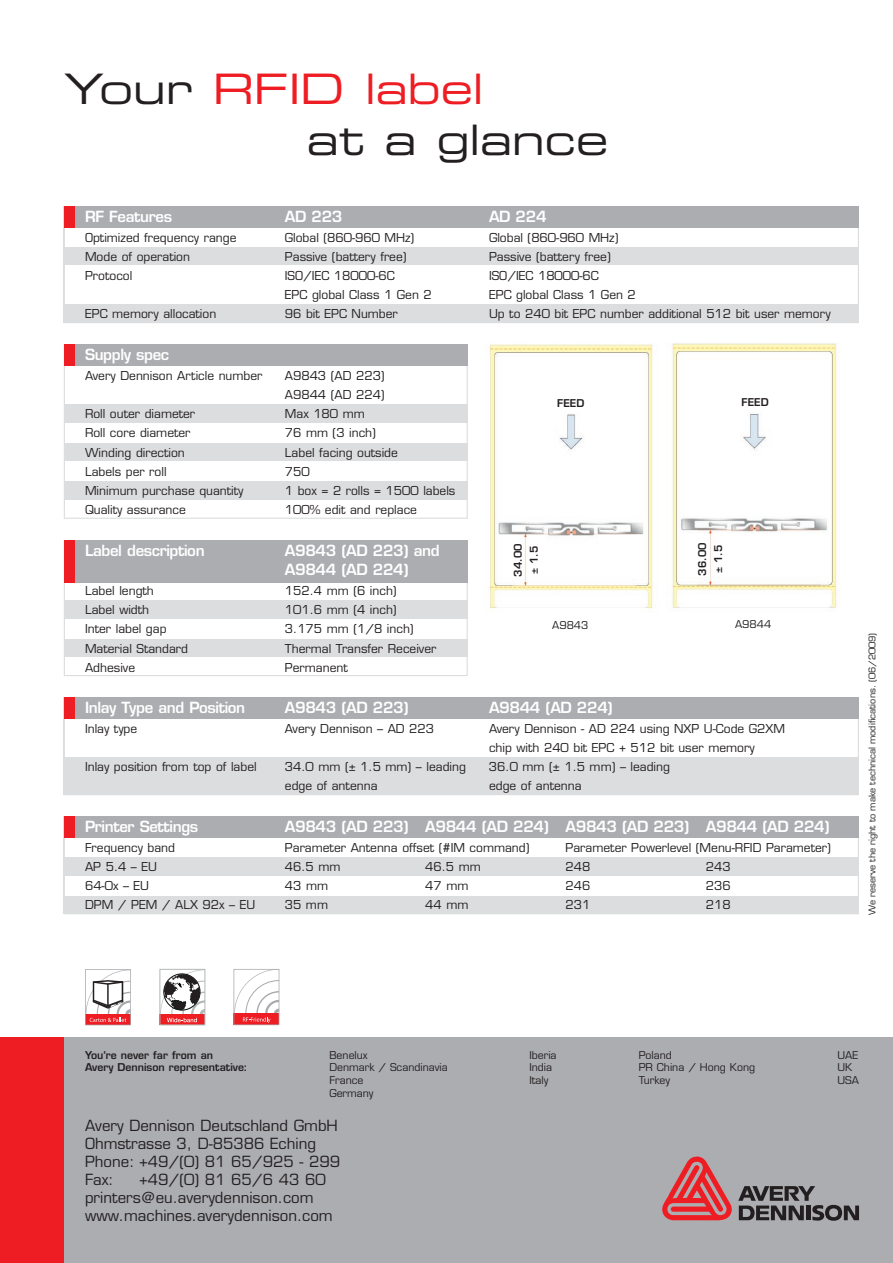
<style>
.page{position:relative;width:893px;height:1263px;background:#fff}
.page>*{position:absolute;margin:0;border:0;box-sizing:border-box;transform-origin:0 0}
.t1{font:42px/51px "Eurostile Extended Two";letter-spacing:-.01em;color:#231f20}
.t2{font:600 15px/19.5px "Eurostile";letter-spacing:-.025em;color:#fff}
.t3{font:15px/18px "Eurostile";color:#231f20}
.t4{font:12px/19.2px "Eurostile";color:#231f20}
.t5{font:10.5px/12.6px "Eurostile";color:#231f20}
.t6{font:600 10.5px/16.2px "Eurostile";color:#231f20}
.t7{font:9px "Eurostile";color:#231f20}
.s1{color:#ee1d23}
</style>
<div class="page">
<svg style="left:85px;top:969px;width:46px;height:56px"></svg>
<svg style="left:162px;top:1022px;width:41px;height:1px"></svg>
<svg style="left:160px;top:969px;width:45px;height:53px"></svg>
<svg style="left:64px;top:227px;width:795px;height:96px"></svg>
<svg style="left:64px;top:366px;width:404px;height:153px"></svg>
<svg style="left:64px;top:583px;width:404px;height:93px"></svg>
<div style="left:64px;top:206px;width:795px;height:21px;background:#acadb1"></div>
<div style="left:64px;top:344px;width:404px;height:22px;background:#acadb1"></div>
<div style="left:64px;top:540px;width:404px;height:43px;background:#acadb1"></div>
<div style="left:64px;top:206px;width:10px;height:21px;background:#ee1d23"></div>
<div style="left:64px;top:344px;width:10px;height:22px;background:#ee1d23"></div>
<div style="left:64px;top:540px;width:10px;height:43px;background:#ee1d23"></div>
<svg style="left:234px;top:969px;width:45px;height:56px"></svg>
<div style="left:0;top:1037px;width:149px;height:226px;background:#ee1d23"></div>
<div style="left:64px;top:1037px;width:829px;height:226px;background:#acadb1"></div>
<svg style="left:738px;top:1186px;width:121px;height:35px"></svg>
<svg style="left:662px;top:1157px;width:70px;height:63px"></svg>
<svg style="left:64px;top:719px;width:795px;height:76px;fill:#dddee0"></svg>
<svg style="left:64px;top:838px;width:795px;height:76px"></svg>
<div style="left:64px;top:697px;width:795px;height:22px;background:#acadb1"></div>
<div style="left:64px;top:816px;width:795px;height:22px;background:#acadb1"></div>
<div style="left:64px;top:697px;width:10px;height:22px;background:#ee1d23"></div>
<div style="left:64px;top:816px;width:10px;height:22px;background:#ee1d23"></div>
<img style="left:489px;top:344px;width:164px;height:265px">
<img style="left:672px;top:343px;width:165px;height:265px">
<h1 class="t1" style="left:307px;top:63px;width:303px;text-indent:-243px">Your <span class="s1">RFID label<br></span>at a glance</h1>
<p class="t2" style="left:85px;top:206px;width:89px">RF Features</p>
<p class="t2" style="left:285px;top:206px;width:59px">AD 223</p>
<p class="t2" style="left:489px;top:206px;width:59px">AD 224</p>
<p class="t4" style="left:85px;top:228px;width:153px">Optimized frequency range</p>
<p class="t4" style="left:285px;top:228px;width:131px">Global (860-960 MHz)</p>
<p class="t4" style="left:489px;top:228px;width:131px">Global (860-960 MHz)</p>
<p class="t4" style="left:85px;top:247px;width:107px">Mode of operation</p>
<p class="t4" style="left:285px;top:247px;width:123px">Passive (battery free)</p>
<p class="t4" style="left:489px;top:247px;width:123px">Passive (battery free)</p>
<p class="t4" style="left:85px;top:266px;width:49px">Protocol</p>
<p class="t4" style="left:285px;top:266px;width:111px">ISO/IEC 18000-6C</p>
<p class="t4" style="left:489px;top:266px;width:111px">ISO/IEC 18000-6C</p>
<p class="t4" style="left:285px;top:285px;width:148px">EPC global Class 1 Gen 2</p>
<p class="t4" style="left:489px;top:285px;width:148px">EPC global Class 1 Gen 2</p>
<p class="t4" style="left:85px;top:304px;width:133px">EPC memory allocation</p>
<p class="t4" style="left:285px;top:304px;width:114px">96 bit EPC Number</p>
<p class="t4" style="left:489px;top:304px;width:343px">Up to 240 bit EPC number additional 512 bit user memory</p>
<p class="t2" style="left:85px;top:345px;width:86px">Supply spec</p>
<p class="t4" style="left:85px;top:366px;width:179px">Avery Dennison Article number</p>
<p class="t4" style="left:285px;top:366px;width:101px">A9843 (AD 223)<br>A9844 (AD 224)</p>
<p class="t4" style="left:85px;top:404px;width:112px">Roll outer diameter</p>
<p class="t4" style="left:285px;top:404px;width:81px">Max 180 mm</p>
<p class="t4" style="left:85px;top:423px;width:107px">Roll core diameter</p>
<p class="t4" style="left:285px;top:423px;width:93px">76 mm (3 inch)</p>
<p class="t4" style="left:85px;top:442px;width:101px">Winding direction</p>
<p class="t4" style="left:285px;top:442px;width:115px">Label facing outside</p>
<p class="t4" style="left:85px;top:462px;width:83px">Labels per roll</p>
<p class="t4" style="left:285px;top:462px;width:26px">750</p>
<p class="t4" style="left:85px;top:481px;width:160px">Minimum purchase quantity</p>
<p class="t4" style="left:285px;top:481px;width:172px">1 box = 2 rolls = 1500 labels</p>
<p class="t4" style="left:85px;top:500px;width:102px">Quality assurance</p>
<p class="t4" style="left:285px;top:500px;width:134px">100% edit and replace</p>
<p class="t2" style="left:85px;top:540px;width:121px">Label description</p>
<p class="t2" style="left:285px;top:540px;width:156px">A9843 (AD 223) and<br>A9844 (AD 224)</p>
<p class="t4" style="left:85px;top:581px;width:70px">Label length</p>
<p class="t4" style="left:285px;top:581px;width:113px">152.4 mm (6 inch)</p>
<p class="t4" style="left:85px;top:600px;width:66px">Label width</p>
<p class="t4" style="left:285px;top:600px;width:113px">101.6 mm (4 inch)</p>
<p class="t4" style="left:85px;top:619px;width:83px">Inter label gap</p>
<p class="t4" style="left:285px;top:619px;width:130px">3.175 mm (1/8 inch)</p>
<p class="t4" style="left:85px;top:638px;width:105px">Material Standard</p>
<p class="t4" style="left:285px;top:638px;width:153px">Thermal Transfer Receiver</p>
<p class="t4" style="left:85px;top:658px;width:52px">Adhesive</p>
<p class="t4" style="left:285px;top:658px;width:64px">Permanent</p>
<p class="t6" style="left:742px;top:394px;width:29px">FEED</p>
<p class="t6" style="left:557px;top:395px;width:29px">FEED</p>
<p class="t6" style="left:694px;top:575px;width:35px;rotate:-90deg">36.00 ± 1.5</p>
<p class="t6" style="left:510px;top:577px;width:35px;rotate:-90deg">34.00 ± 1.5</p>
<p class="t5" style="left:735px;top:618px;width:38px">A9844</p>
<p class="t5" style="left:552px;top:619px;width:38px">A9843</p>
<p class="t2" style="left:85px;top:697px;width:162px">Inlay Type and Position</p>
<p class="t2" style="left:285px;top:697px;width:125px">A9843 (AD 223)</p>
<p class="t2" style="left:489px;top:697px;width:125px">A9844 (AD 224)</p>
<p class="t4" style="left:85px;top:719px;width:54px">Inlay type</p>
<p class="t4" style="left:285px;top:719px;width:151px">Avery Dennison – AD 223</p>
<p class="t4" style="left:489px;top:719px;width:297px">Avery Dennison - AD 224 using NXP U-Code G2XM chip with 240 bit EPC + 512 bit user memory</p>
<p class="t4" style="left:85px;top:757px;width:173px">Inlay position from top of label</p>
<p class="t4" style="left:285px;top:757px;width:183px">34.0 mm (± 1.5 mm) – leading</p>
<p class="t4" style="left:489px;top:757px;width:183px">36.0 mm (± 1.5 mm) – leading</p>
<p class="t4" style="left:285px;top:776px;width:94px">edge of antenna</p>
<p class="t4" style="left:489px;top:776px;width:94px">edge of antenna</p>
<p class="t2" style="left:85px;top:816px;width:115px">Printer Settings</p>
<p class="t2" style="left:285px;top:816px;width:546px">A9843 (AD 223) A9844 (AD 224) A9843 (AD 223) A9844 (AD 224)</p>
<p class="t4" style="left:85px;top:838px;width:92px">Frequency band</p>
<p class="t4" style="left:285px;top:838px;width:246px">Parameter Antenna offset (#IM command)</p>
<p class="t4" style="left:565px;top:838px;width:267px">Parameter Powerlevel (Menu-RFID Parameter)</p>
<p class="t4" style="left:85px;top:857px;width:74px">AP 5.4 – EU</p>
<p class="t4" style="left:285px;top:857px;width:57px">46.5 mm</p>
<p class="t4" style="left:425px;top:857px;width:57px">46.5 mm</p>
<p class="t4" style="left:566px;top:857px;width:26px">248</p>
<p class="t4" style="left:706px;top:857px;width:26px">243</p>
<p class="t4" style="left:85px;top:876px;width:66px">64-0x – EU</p>
<p class="t4" style="left:285px;top:876px;width:45px">43 mm</p>
<p class="t4" style="left:425px;top:876px;width:45px">47 mm</p>
<p class="t4" style="left:566px;top:876px;width:26px">246</p>
<p class="t4" style="left:706px;top:876px;width:26px">236</p>
<p class="t4" style="left:85px;top:895px;width:172px">DPM / PEM / ALX 92x – EU</p>
<p class="t4" style="left:285px;top:895px;width:45px">35 mm</p>
<p class="t4" style="left:425px;top:895px;width:45px">44 mm</p>
<p class="t4" style="left:566px;top:895px;width:26px">231</p>
<p class="t4" style="left:706px;top:895px;width:26px">218</p>
<p class="t7" style="left:867px;top:915px;width:284px;rotate:-90deg">We reserve the right to make technical modifications. (06/2009)</p>
<p class="t6" style="left:85px;top:1048px;width:164px;line-height:12.6px">You’re never far from an<br>Avery Dennison representative:</p>
<p class="t5" style="left:329px;top:1049px;width:120px">Benelux<br>Denmark / Scandinavia<br>France<br>Germany</p>
<p class="t5" style="left:837px;top:1049px;width:23px">UAE<br>UK<br>USA</p>
<p class="t5" style="left:529px;top:1049px;width:29px">Iberia<br>India<br>Italy</p>
<p class="t5" style="left:639px;top:1049px;width:118px">Poland<br>PR China / Hong Kong<br>Turkey</p>
<p class="t3" style="left:85px;top:1116px;width:257px">Avery Dennison Deutschland GmbH<br>Ohmstrasse 3, D-85386 Eching<br>Phone: +49/(0) 81 65/925 - 299<br>Fax:</p>
<p class="t3" style="left:85px;top:1170px;width:249px;text-indent:54px">+49/(0) 81 65/6 43 60 printers@eu.averydennison.com www.machines.averydennison.com</p>
</div>
